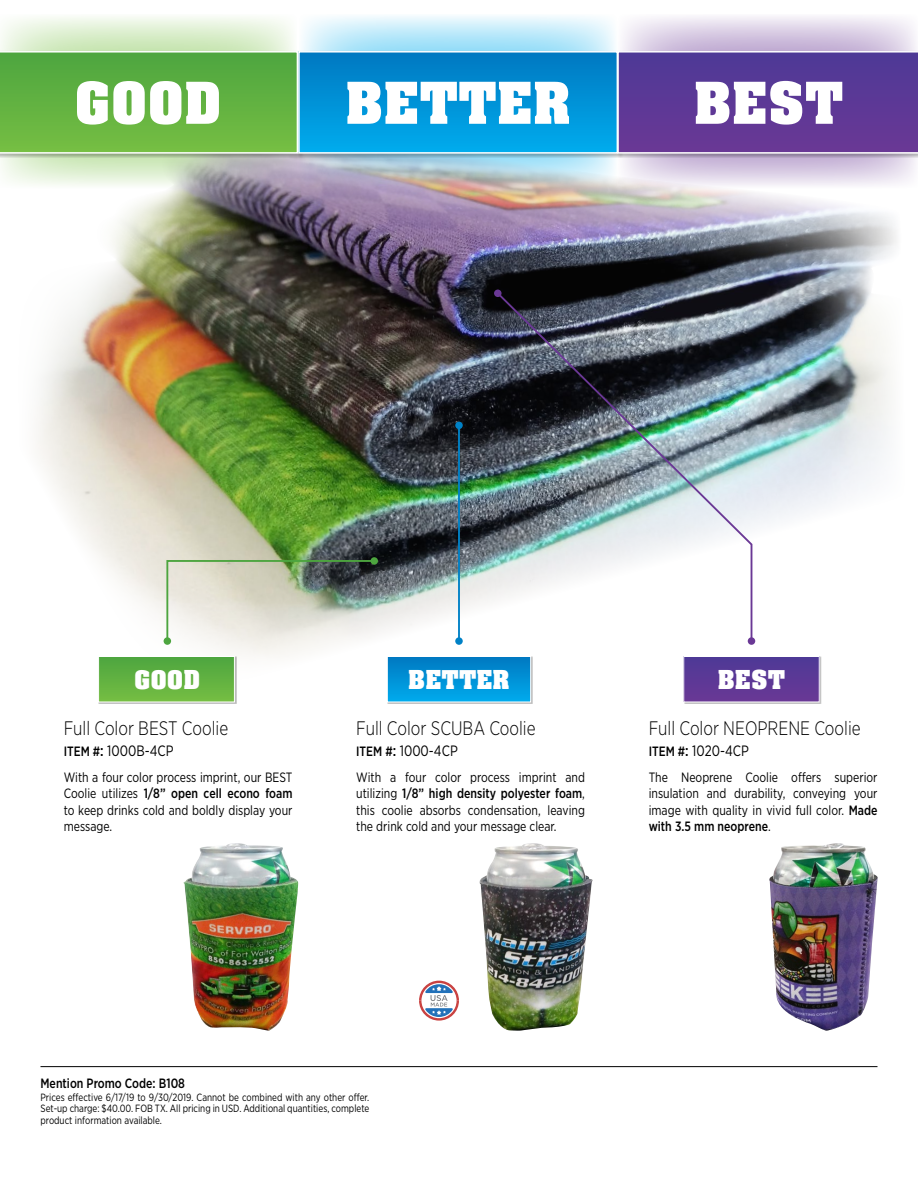
<style>
.page{position:relative;width:918px;height:1188px;background:#fff}
.page>*{position:absolute;margin:0;border:0;box-sizing:border-box;transform-origin:0 0}
.t1{font:63px "Aachen Bold Plain";color:#fff}
.t2{font:28.35px "Aachen Bold Plain";color:#fff}
.t3{font:300 19.5px "Gotham Narrow";color:#000;scale:.9 1}
.t4{font:15px "Gotham Narrow";color:#000;scale:.9 1}
.t5{font:13.5px/16.5px "Gotham Narrow";color:#000;text-align:justify;scale:.9 1}
.t6{font:500 13.5px "Gotham Narrow";color:#000;scale:.9 1}
.t7{font:10.5px/11.2px "Gotham Narrow";color:#000;text-align:justify;scale:.9 1}
.s1{font-weight:500;font-size:13.5px}
.s2{font-weight:500}
</style>
<div class="page">
<hr style="left:40px;top:1066px;width:838px;height:1px;background:#000">
<svg style="left:0;top:17px;width:294px;height:165px"></svg>
<svg style="left:302px;top:16px;width:313px;height:34px;background:#c9edfb"></svg>
<svg style="left:622px;top:16px;width:294px;height:165px"></svg>
<img style="left:17px;top:158px;width:888px;height:523px">
<div style="left:99px;top:656px;width:138px;height:48px;background:#000;opacity:.27"></div>
<div style="left:99px;top:656px;width:135px;height:46px;background:linear-gradient(to bottom,#4da53f,#75bd42)"></div>
<div style="left:98px;top:656px;width:137px;height:46px;border:1px solid #fff"></div>
<div style="left:387px;top:656px;width:146px;height:48px;background:#000;opacity:.27"></div>
<div style="left:387px;top:656px;width:144px;height:46px;background:linear-gradient(to bottom,#0078c0,#00aaec)"></div>
<div style="left:387px;top:656px;width:144px;height:46px;border:1px solid #fff"></div>
<div style="left:684px;top:656px;width:137px;height:48px;background:#dcdcdc"></div>
<div style="left:684px;top:656px;width:135px;height:46px;background:linear-gradient(to right,#5b3896,#5b3896)"></div>
<div style="left:683px;top:656px;width:137px;height:46px;border:1px solid #fff"></div>
<svg style="left:165px;top:559px;width:211px;height:84px;background:#c3c8ba"></svg>
<div style="left:164px;top:637px;width:7px;height:8px;background:#4da53f;border-radius:50%"></div>
<div style="left:370px;top:557px;width:8px;height:8px;background:#4da53f;border-radius:50%"></div>
<hr style="left:458px;top:425px;width:2px;height:216px;background:#0081c6">
<div style="left:455px;top:637px;width:8px;height:8px;background:#0081c6;border-radius:50%"></div>
<div style="left:455px;top:422px;width:8px;height:7px;background:#0081c6;border-radius:50%"></div>
<img style="left:495px;top:291px;width:258px;height:352px">
<div style="left:748px;top:637px;width:7px;height:8px;background:#6a3895;border-radius:50%"></div>
<div style="left:494px;top:290px;width:8px;height:7px;background:#6a3895;border-radius:50%"></div>
<div style="left:0;top:50px;width:304px;height:108px;background:#000;opacity:.27"></div>
<svg style="left:0;top:51px;width:298px;height:103px;background:#66b447"></svg>
<div style="left:298px;top:50px;width:326px;height:108px;background:#000;opacity:.27"></div>
<div style="left:299px;top:52px;width:318px;height:101px;background:linear-gradient(to bottom,#0078c1,#00acee)"></div>
<div style="left:298px;top:51px;width:320px;height:103px;border:2px solid #fff"></div>
<div style="left:617px;top:50px;width:301px;height:108px;background:#000;opacity:.27"></div>
<svg style="left:617px;top:51px;width:301px;height:103px;background:#64429b"></svg>
<img style="left:769px;top:843px;width:109px;height:188px">
<img style="left:479px;top:843px;width:114px;height:188px">
<img style="left:183px;top:843px;width:116px;height:188px">
<svg style="left:419px;top:981px;width:40px;height:40px"></svg>
<h1 class="t1" style="left:74px;top:68px;width:149px">GOOD</h1>
<h1 class="t1" style="left:345px;top:68px;width:227px">BETTER</h1>
<h1 class="t1" style="left:694px;top:68px;width:151px">BEST</h1>
<h2 class="t2" style="left:134px;top:664px;width:68px">GOOD</h2>
<h2 class="t2" style="left:408px;top:664px;width:103px">BETTER</h2>
<h2 class="t2" style="left:718px;top:664px;width:69px">BEST</h2>
<h3 class="t3" style="left:64px;top:717px;width:184px">Full Color BEST Coolie</h3>
<p class="t4" style="left:64px;top:742px;width:124px"><span class="s1">ITEM #</span><span class="s2">:</span> 1000B-4CP</p>
<p class="t5" style="left:64px;top:769px;width:256px">With a four color process imprint, our BEST Coolie utilizes <span class="s2">1/8” open cell econo foam </span>to keep drinks cold and boldly display your message.</p>
<h3 class="t3" style="left:356px;top:717px;width:201px">Full Color SCUBA Coolie</h3>
<p class="t4" style="left:356px;top:742px;width:114px"><span class="s1">ITEM #</span><span class="s2">:</span> 1000-4CP</p>
<p class="t5" style="left:356px;top:769px;width:256px">With a four color process imprint and utilizing <span class="s2">1/8” high density polyester foam</span>, this coolie absorbs condensation, leaving the drink cold and your message clear.</p>
<h3 class="t3" style="left:649px;top:717px;width:237px">Full Color NEOPRENE Coolie</h3>
<p class="t4" style="left:649px;top:742px;width:113px"><span class="s1">ITEM #</span><span class="s2">:</span> 1020-4CP</p>
<p class="t5" style="left:649px;top:769px;width:256px">The Neoprene Coolie offers superior insulation and durability, conveying your image with quality in vivid full color. <span class="s2">Made with 3.5 mm neoprene</span>.</p>
<p class="t6" style="left:40px;top:1074px;width:162px">Mention Promo Code: B108</p>
<p class="t7" style="left:40px;top:1092px;width:367px">Prices effective 6/17/19 to 9/30/2019. Cannot be combined with any other offer.<br>Set-up charge: $40.00. FOB TX. All pricing in USD. Additional quantities, complete product information available.</p>
</div>
